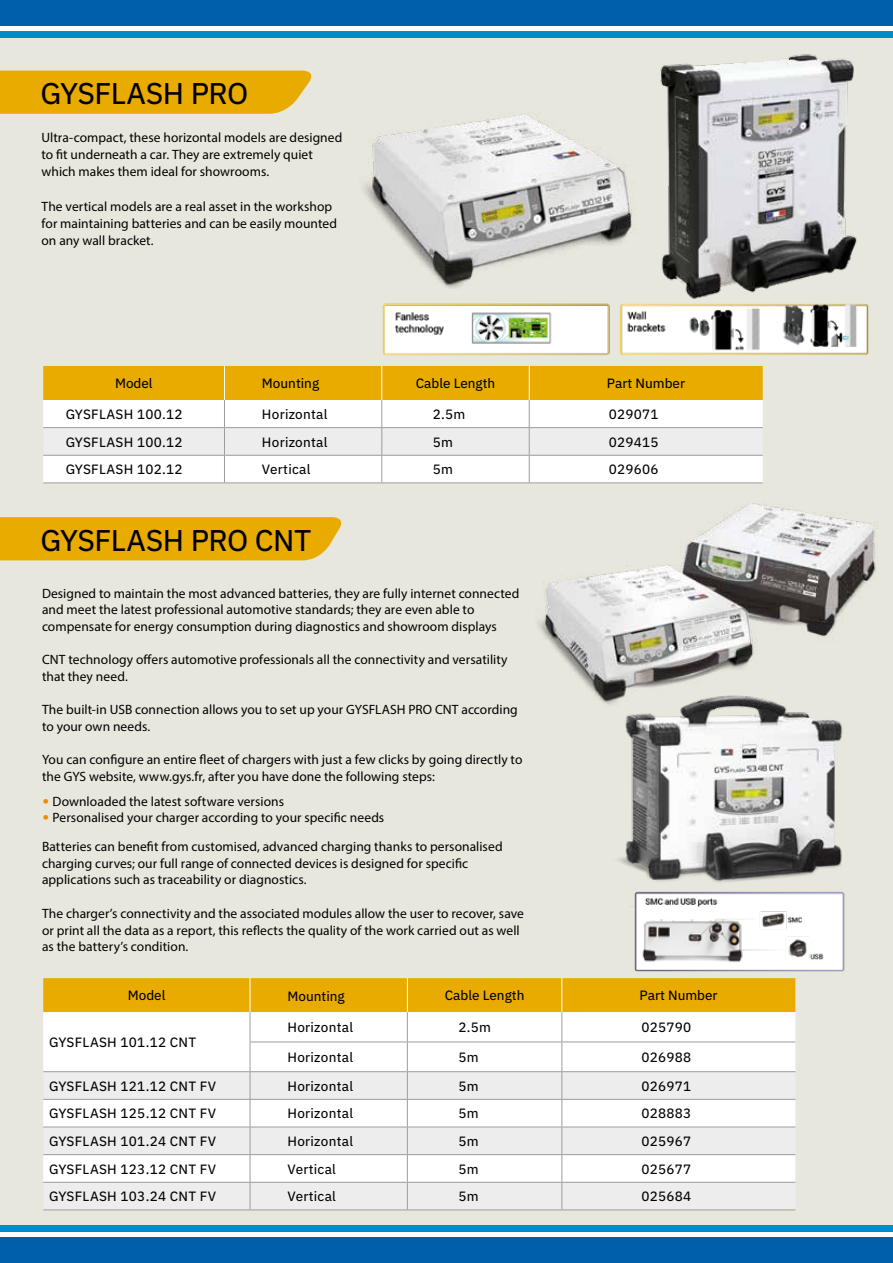
<style>
.page{position:relative;width:893px;height:1263px;background:#fff}
.page>*{position:absolute;margin:0;border:0;box-sizing:border-box;transform-origin:0 0}
.t1{font:30px "IBM Plex Sans Text";letter-spacing:-.02em;color:#000}
.t2{font:13.5px/16.5px "Myriad Pro";letter-spacing:.005em;color:#000}
.t3{font:13.5px "IBM Plex Sans Text";letter-spacing:.02em;color:#000}
.t4{font:13.5px "IBM Plex Sans Text";color:#000}
.s1{font-family:"Calibri";font-size:15px;color:#e88c03}
</style>
<div class="page">
<div style="left:0;top:38px;width:893px;height:1187px;background:#e8e7dd"></div>
<div style="left:0;top:71px;width:312px;height:43px;background:#e9ab00"></div>
<div style="left:0;top:517px;width:342px;height:43px;background:#e9ab00"></div>
<div style="left:0;top:1237px;width:893px;height:26px;background:#005faa"></div>
<div style="left:0;top:1225px;width:893px;height:6px;background:#008bcb"></div>
<div style="left:0;top:0;width:893px;height:26px;background:#005faa"></div>
<div style="left:0;top:32px;width:893px;height:6px;background:#008bcb"></div>
<svg style="left:43px;top:366px;width:720px;height:116px"></svg>
<hr style="left:43px;top:482px;width:181px;height:1px;background:#9d9d9c">
<hr style="left:224px;top:482px;width:158px;height:1px;background:#9d9d9c">
<hr style="left:382px;top:482px;width:147px;height:1px;background:#9d9d9c">
<hr style="left:529px;top:482px;width:234px;height:1px;background:#9d9d9c">
<hr style="left:224px;top:366px;width:1px;height:34px;background:#fff">
<hr style="left:381px;top:366px;width:1px;height:34px;background:#fff">
<hr style="left:529px;top:366px;width:1px;height:34px;background:#fff">
<svg style="left:43px;top:978px;width:752px;height:231px"></svg>
<hr style="left:43px;top:1209px;width:207px;height:1px;background:#9d9d9c">
<hr style="left:250px;top:1209px;width:157px;height:1px;background:#9d9d9c">
<hr style="left:407px;top:1209px;width:155px;height:1px;background:#9d9d9c">
<hr style="left:562px;top:1209px;width:233px;height:1px;background:#9d9d9c">
<hr style="left:250px;top:978px;width:1px;height:34px;background:#fff">
<hr style="left:407px;top:978px;width:1px;height:34px;background:#fff">
<hr style="left:561px;top:978px;width:1px;height:34px;background:#fff">
<img style="left:363px;top:113px;width:251px;height:175px">
<img style="left:538px;top:503px;width:338px;height:202px">
<img style="left:342px;top:303px;width:254px;height:70px">
<img style="left:596px;top:303px;width:273px;height:70px">
<img style="left:614px;top:54px;width:250px;height:260px">
<img style="left:611px;top:680px;width:251px;height:202px">
<img style="left:621px;top:891px;width:224px;height:89px">
<h1 class="t1" style="left:40px;top:70px;width:210px">GYSFLASH PRO</h1>
<p class="t2" style="left:41px;top:129px;width:302px;line-height:17.2px">Ultra-compact, these horizontal models are designed to fit underneath a car. They are extremely quiet which makes them ideal for showrooms.</p>
<p class="t2" style="left:41px;top:197px;width:297px;line-height:17.2px">The vertical models are a real asset in the workshop for maintaining batteries and can be easily mounted on any wall bracket.</p>
<p class="t3" style="left:115px;top:373px;width:39px">Model</p>
<p class="t4" style="left:262px;top:373px;width:59px">Mounting</p>
<p class="t4" style="left:416px;top:373px;width:81px">Cable Length</p>
<p class="t4" style="left:607px;top:373px;width:80px">Part Number</p>
<p class="t3" style="left:66px;top:404px;width:118px">GYSFLASH 100.12</p>
<p class="t3" style="left:262px;top:404px;width:67px">Horizontal</p>
<p class="t3" style="left:433px;top:404px;width:34px">2.5m</p>
<p class="t3" style="left:609px;top:404px;width:51px">029071</p>
<p class="t3" style="left:66px;top:431px;width:118px">GYSFLASH 100.12</p>
<p class="t3" style="left:262px;top:431px;width:67px">Horizontal</p>
<p class="t3" style="left:433px;top:431px;width:22px">5m</p>
<p class="t3" style="left:609px;top:431px;width:51px">029415</p>
<p class="t3" style="left:66px;top:459px;width:118px">GYSFLASH 102.12</p>
<p class="t3" style="left:262px;top:459px;width:50px">Vertical</p>
<p class="t3" style="left:433px;top:459px;width:22px">5m</p>
<p class="t3" style="left:609px;top:459px;width:51px">029606</p>
<h1 class="t1" style="left:40px;top:517px;width:272px">GYSFLASH PRO CNT</h1>
<p class="t2" style="left:42px;top:585px;width:479px">Designed to maintain the most advanced batteries, they are fully internet connected and meet the latest professional automotive standards; they are even able to compensate for energy consumption during diagnostics and showroom displays</p>
<p class="t2" style="left:42px;top:651px;width:467px">CNT technology offers automotive professionals all the connectivity and versatility that they need.</p>
<p class="t2" style="left:42px;top:701px;width:477px">The built-in USB connection allows you to set up your GYSFLASH PRO CNT according to your own needs.</p>
<p class="t2" style="left:42px;top:751px;width:482px">You can configure an entire fleet of chargers with just a few clicks by going directly to the GYS website, www.gys.fr, after you have done the following steps:</p>
<p class="t2" style="left:42px;top:793px;width:244px"><span class="s1">•</span> Downloaded the latest software versions</p>
<p class="t2" style="left:42px;top:803px;width:462px;line-height:29.2px"><span class="s1">•</span> Personalised your charger according to your specific needs<br>Batteries can benefit from customised, advanced charging thanks to personalised</p>
<p class="t2" style="left:42px;top:855px;width:428px">charging curves; our full range of connected devices is designed for specific applications such as traceability or diagnostics.</p>
<p class="t2" style="left:42px;top:905px;width:483px">The charger’s connectivity and the associated modules allow the user to recover, save or print all the data as a report, this reflects the quality of the work carried out as well as the battery’s condition.</p>
<p class="t3" style="left:128px;top:985px;width:39px">Model</p>
<p class="t4" style="left:287px;top:985px;width:59px">Mounting</p>
<p class="t4" style="left:445px;top:985px;width:81px">Cable Length</p>
<p class="t4" style="left:639px;top:985px;width:80px">Part Number</p>
<p class="t3" style="left:49px;top:1032px;width:148px">GYSFLASH 101.12 CNT</p>
<p class="t3" style="left:287px;top:1017px;width:67px">Horizontal</p>
<p class="t3" style="left:458px;top:1017px;width:34px">2.5m</p>
<p class="t3" style="left:641px;top:1017px;width:51px">025790</p>
<p class="t3" style="left:287px;top:1047px;width:67px">Horizontal</p>
<p class="t3" style="left:458px;top:1047px;width:22px">5m</p>
<p class="t3" style="left:641px;top:1047px;width:51px">026988</p>
<p class="t3" style="left:49px;top:1075px;width:168px">GYSFLASH 121.12 CNT FV</p>
<p class="t3" style="left:287px;top:1075px;width:67px">Horizontal</p>
<p class="t3" style="left:458px;top:1075px;width:22px">5m</p>
<p class="t3" style="left:641px;top:1075px;width:51px">026971</p>
<p class="t3" style="left:49px;top:1103px;width:168px">GYSFLASH 125.12 CNT FV</p>
<p class="t3" style="left:287px;top:1103px;width:67px">Horizontal</p>
<p class="t3" style="left:458px;top:1103px;width:22px">5m</p>
<p class="t3" style="left:641px;top:1103px;width:51px">028883</p>
<p class="t3" style="left:49px;top:1131px;width:168px">GYSFLASH 101.24 CNT FV</p>
<p class="t3" style="left:287px;top:1131px;width:67px">Horizontal</p>
<p class="t3" style="left:458px;top:1131px;width:22px">5m</p>
<p class="t3" style="left:641px;top:1131px;width:51px">025967</p>
<p class="t3" style="left:49px;top:1158px;width:168px">GYSFLASH 123.12 CNT FV</p>
<p class="t3" style="left:287px;top:1158px;width:50px">Vertical</p>
<p class="t3" style="left:458px;top:1158px;width:22px">5m</p>
<p class="t3" style="left:641px;top:1158px;width:51px">025677</p>
<p class="t3" style="left:49px;top:1186px;width:168px">GYSFLASH 103.24 CNT FV</p>
<p class="t3" style="left:287px;top:1186px;width:50px">Vertical</p>
<p class="t3" style="left:458px;top:1186px;width:22px">5m</p>
<p class="t3" style="left:641px;top:1186px;width:51px">025684</p>
</div>
